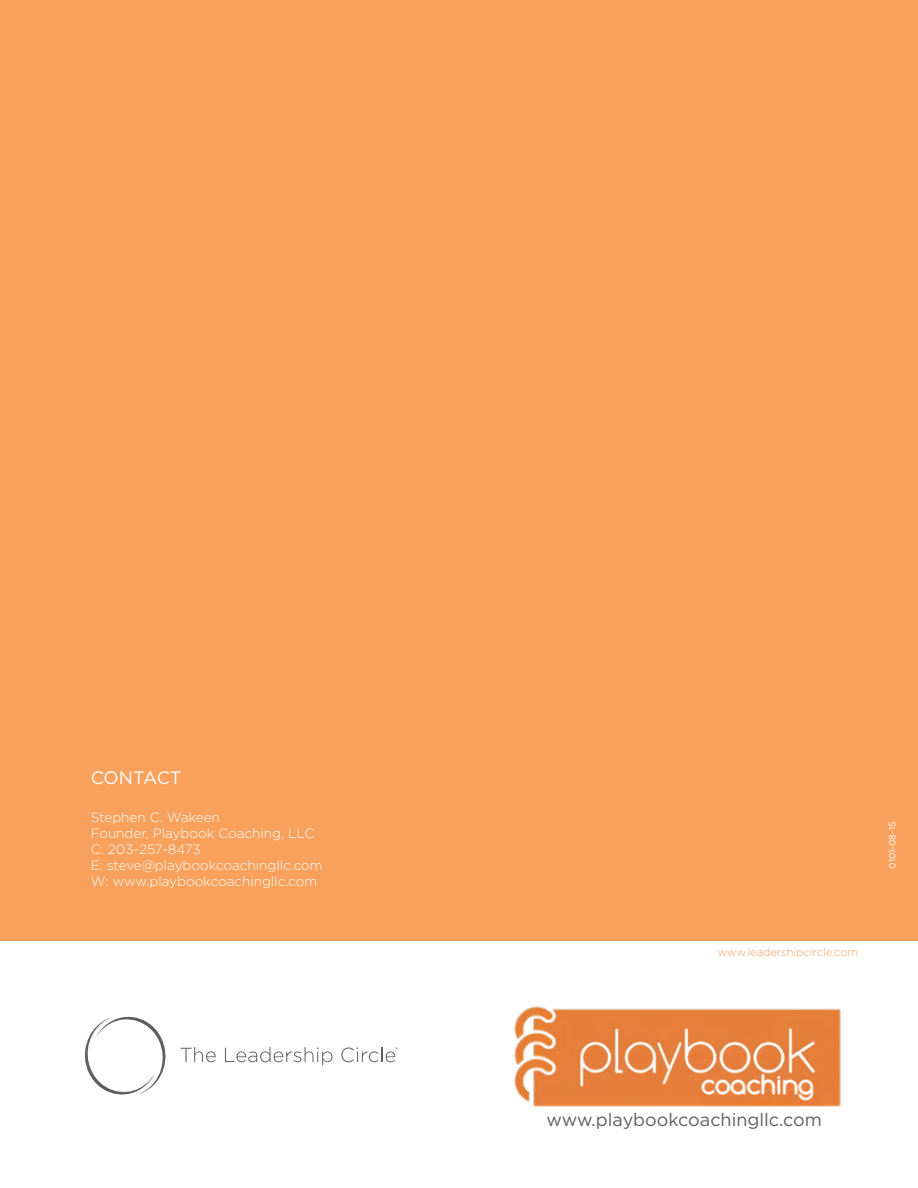
<style>
.page{position:relative;width:918px;height:1188px;background:#fff}
.page>*{position:absolute;margin:0;border:0;box-sizing:border-box;transform-origin:0 0}
.t1{font:18px "Gotham";color:#5f5f62}
.t2{font:18px "Gotham";letter-spacing:-.01em;color:#fff}
.t3{font:300 13.5px "Gotham";color:#fff}
.t4{font:300 11.25px "Gotham";letter-spacing:-.01em;color:#f8a15c}
.t5{font:9px "Gotham";color:#fff}
</style>
<div class="page">
<div style="left:0;top:0;width:918px;height:941px;background:#f8a15c"></div>
<svg style="left:84px;top:1016px;width:82px;height:79px"></svg>
<svg style="left:181px;top:1047px;width:35px;height:15px"></svg>
<svg style="left:225px;top:1047px;width:108px;height:18px"></svg>
<svg style="left:341px;top:1047px;width:57px;height:15px"></svg>
<img style="left:514px;top:1006px;width:327px;height:101px">
<p class="t2" style="left:91px;top:766px;width:92px">CONTACT</p>
<p class="t3" style="left:91px;top:808px;width:131px">Stephen C. Wakeen</p>
<p class="t3" style="left:91px;top:825px;width:225px">Founder, Playbook Coaching, LLC</p>
<p class="t3" style="left:91px;top:841px;width:111px">C: 203-257-8473</p>
<p class="t3" style="left:91px;top:857px;width:233px">E: steve@playbookcoachingllc.com</p>
<p class="t3" style="left:91px;top:873px;width:228px">W: www.playbookcoachingllc.com</p>
<p class="t4" style="left:717px;top:945px;width:142px">www.leadershipcircle.com</p>
<p class="t5" style="left:887px;top:869px;width:49px;rotate:-90deg">0101-08-15</p>
<p class="t1" style="left:547px;top:1108px;width:277px">www.playbookcoachingllc.com</p>
</div>
